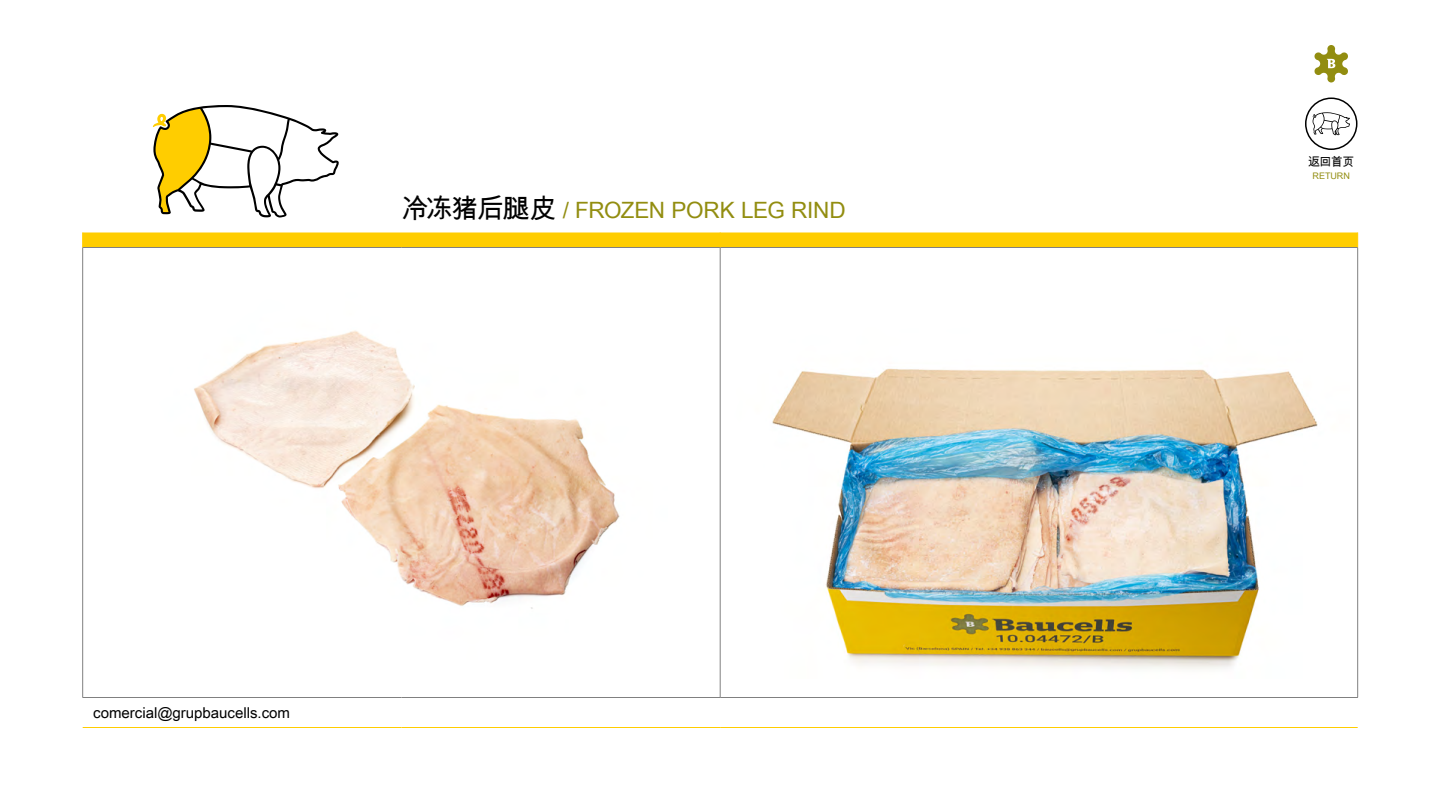
<style>
.page{position:relative;width:1440px;height:810px;background:#fff}
.page>*{position:absolute;margin:0;border:0;box-sizing:border-box;transform-origin:0 0}
.t1{font:22.5px "Arial Unicode MS";letter-spacing:-.015em;color:#928d10}
.t2{font:15px "Arial Unicode MS";color:#000}
.t3{font:12px "Arial Unicode MS";color:#000}
.t4{font:9px "Arial Unicode MS";color:#928d10}
.s1{font-size:27px;color:#000}
</style>
<div class="page">
<hr style="left:82px;top:248px;width:1px;height:449px;background:#808080">
<hr style="left:720px;top:248px;width:1px;height:449px;background:#808080">
<hr style="left:1358px;top:248px;width:1px;height:449px;background:#808080">
<hr style="left:82px;top:697px;width:319px;height:1px;background:#808080">
<hr style="left:401px;top:697px;width:319px;height:1px;background:#808080">
<hr style="left:720px;top:697px;width:638px;height:1px;background:#808080">
<svg style="left:82px;top:232px;width:1277px;height:16px;background:#f7c910"></svg>
<hr style="left:83px;top:727px;width:318px;height:1px;background:#ffcd00">
<hr style="left:401px;top:727px;width:319px;height:1px;background:#ffcd00">
<hr style="left:720px;top:727px;width:638px;height:1px;background:#ffcd00">
<svg style="left:153px;top:105px;width:186px;height:112px"></svg>
<img style="left:194px;top:330px;width:426px;height:279px">
<img style="left:772px;top:368px;width:546px;height:301px">
<svg style="left:1312px;top:112px;width:38px;height:23px"></svg>
<div style="left:1305px;top:98px;width:53px;height:52px;border:2px solid #000;border-radius:50%"></div>
<svg style="left:1314px;top:45px;width:34px;height:37px"></svg>
<h1 class="t1" style="left:401px;top:193px;width:446px"><span class="s1">冷冻猪后腿皮</span> / FROZEN PORK LEG RIND</h1>
<p class="t2" style="left:93px;top:702px;width:198px">comercial@grupbaucells.com</p>
<p class="t3" style="left:1308px;top:153px;width:48px">返回首页</p>
<p class="t4" style="left:1313px;top:169px;width:39px">RETURN</p>
</div>
